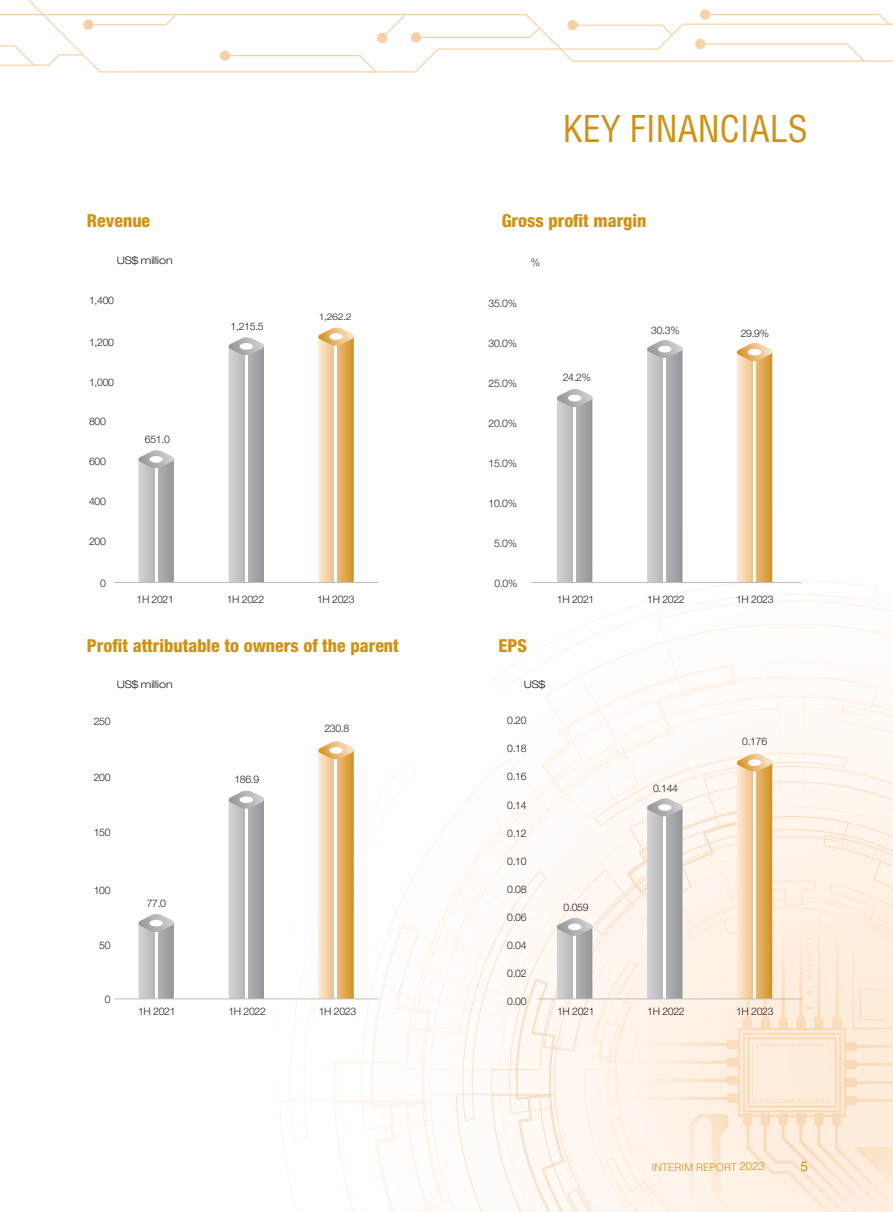
<style>
.page{position:relative;width:893px;height:1212px;background:#fff}
.page>*{position:absolute;margin:0;border:0;box-sizing:border-box;transform-origin:0 0}
.t1{font:condensed 36px "Helvetica LT Std";color:#d09114}
.t2{font:800 condensed 17.85px "Helvetica Neue LT Std";color:#d09114}
.t3{font:13.5px "Helvetica LT Std";color:#d09114}
.t4{font:300 10.5px "Helvetica Neue LT Std";letter-spacing:-.03em;color:#231f20}
.t5{font:300 expanded 10.5px "Helvetica Neue LT Std";color:#231f20}
.t6{font:300 10.5px "Helvetica LT Std";color:#d09114}
.t7{font:300 10.5px "M Hei HK";color:#231f20}
.t8{font:300 9.15px "Helvetica Neue LT Std";color:#231f20;scale:1.14 1}
.s1{font-size:11.25px}
</style>
<div class="page">
<img style="left:114px;top:327px;width:779px;height:885px">
<svg style="left:0;top:9px;width:893px;height:64px"></svg>
<svg style="left:318px;top:328px;width:36px;height:254px;background:#edc68f"></svg>
<svg style="left:228px;top:337px;width:37px;height:245px;background:#bdbec1"></svg>
<svg style="left:138px;top:450px;width:37px;height:132px;background:#bebfc2"></svg>
<svg style="left:736px;top:343px;width:37px;height:239px;background:#edc68d"></svg>
<svg style="left:646px;top:340px;width:37px;height:242px;background:#bdbec1"></svg>
<svg style="left:556px;top:389px;width:37px;height:193px;background:#bdbec1"></svg>
<svg style="left:318px;top:741px;width:36px;height:257px;background:#edc68f"></svg>
<svg style="left:228px;top:791px;width:37px;height:207px;background:#bdbec1"></svg>
<svg style="left:138px;top:914px;width:37px;height:84px;background:#bfc0c3"></svg>
<svg style="left:736px;top:754px;width:37px;height:244px;background:#edc58c"></svg>
<svg style="left:646px;top:798px;width:37px;height:200px;background:#bdbec0"></svg>
<svg style="left:556px;top:918px;width:37px;height:80px;background:#bfbfc1"></svg>
<hr style="left:114px;top:582px;width:264px;height:1px;background:#bcbdc0">
<hr style="left:531px;top:582px;width:270px;height:1px;background:#bcbdc0">
<hr style="left:114px;top:998px;width:264px;height:1px;background:#bcbdc0">
<hr style="left:538px;top:998px;width:264px;height:1px;background:#bcbdc0">
<h1 class="t1" style="left:563px;top:107px;width:247px">KEY FINANCIALS</h1>
<h2 class="t2" style="left:87px;top:210px;width:65px">Revenue</h2>
<h2 class="t2" style="left:502px;top:210px;width:146px">Gross profit margin</h2>
<p class="t5" style="left:117px;top:253px;width:57px">US$ million</p>
<p class="t7" style="left:531px;top:257px;width:11px">%</p>
<p class="t4" style="left:89px;top:294px;width:26px">1,400</p>
<p class="t4" style="left:89px;top:336px;width:26px">1,200</p>
<p class="t4" style="left:89px;top:376px;width:26px">1,000</p>
<p class="t4" style="left:89px;top:415px;width:18px">800</p>
<p class="t4" style="left:89px;top:455px;width:18px">600</p>
<p class="t4" style="left:89px;top:495px;width:18px">400</p>
<p class="t4" style="left:89px;top:535px;width:18px">200</p>
<p class="t4" style="left:100px;top:577px;width:7px">0</p>
<p class="t4" style="left:145px;top:433px;width:26px">651.0</p>
<p class="t4" style="left:231px;top:320px;width:35px">1,215.5</p>
<p class="t8" style="left:319px;top:311px;width:30px">1,262.2</p>
<p class="t4" style="left:489px;top:296px;width:30px">35.0%</p>
<p class="t4" style="left:489px;top:336px;width:30px">30.0%</p>
<p class="t4" style="left:489px;top:376px;width:30px">25.0%</p>
<p class="t4" style="left:489px;top:416px;width:30px">20.0%</p>
<p class="t4" style="left:489px;top:456px;width:30px">15.0%</p>
<p class="t4" style="left:489px;top:496px;width:30px">10.0%</p>
<p class="t4" style="left:494px;top:536px;width:24px">5.0%</p>
<p class="t4" style="left:494px;top:577px;width:24px">0.0%</p>
<p class="t4" style="left:563px;top:371px;width:30px">24.2%</p>
<p class="t4" style="left:651px;top:324px;width:30px">30.3%</p>
<p class="t4" style="left:741px;top:327px;width:30px">29.9%</p>
<p class="t4" style="left:137px;top:593px;width:39px">1H 2021</p>
<p class="t4" style="left:227px;top:593px;width:39px">1H 2022</p>
<p class="t4" style="left:317px;top:593px;width:39px">1H 2023</p>
<p class="t4" style="left:557px;top:593px;width:39px">1H 2021</p>
<p class="t4" style="left:647px;top:593px;width:39px">1H 2022</p>
<p class="t4" style="left:736px;top:593px;width:39px">1H 2023</p>
<h2 class="t2" style="left:87px;top:635px;width:313px">Profit attributable to owners of the parent</h2>
<h2 class="t2" style="left:499px;top:635px;width:30px">EPS</h2>
<p class="t5" style="left:117px;top:678px;width:57px">US$ million</p>
<p class="t5" style="left:524px;top:678px;width:23px">US$</p>
<p class="t4" style="left:94px;top:715px;width:18px">250</p>
<p class="t4" style="left:324px;top:721px;width:26px">230.8</p>
<p class="t4" style="left:507px;top:714px;width:21px">0.20</p>
<p class="t4" style="left:507px;top:742px;width:21px">0.18</p>
<p class="t4" style="left:742px;top:734px;width:26px">0.176</p>
<p class="t4" style="left:94px;top:771px;width:18px">200</p>
<p class="t4" style="left:234px;top:773px;width:26px">186.9</p>
<p class="t4" style="left:507px;top:770px;width:21px">0.16</p>
<p class="t4" style="left:653px;top:782px;width:26px">0.144</p>
<p class="t4" style="left:507px;top:798px;width:21px">0.14</p>
<p class="t4" style="left:94px;top:826px;width:18px">150</p>
<p class="t4" style="left:507px;top:826px;width:21px">0.12</p>
<p class="t4" style="left:507px;top:855px;width:21px">0.10</p>
<p class="t4" style="left:94px;top:883px;width:18px">100</p>
<p class="t4" style="left:507px;top:883px;width:21px">0.08</p>
<p class="t4" style="left:147px;top:897px;width:21px">77.0</p>
<p class="t4" style="left:564px;top:900px;width:26px">0.059</p>
<p class="t4" style="left:507px;top:911px;width:21px">0.06</p>
<p class="t4" style="left:99px;top:939px;width:13px">50</p>
<p class="t4" style="left:507px;top:939px;width:21px">0.04</p>
<p class="t4" style="left:507px;top:967px;width:21px">0.02</p>
<p class="t4" style="left:105px;top:992px;width:7px">0</p>
<p class="t4" style="left:507px;top:995px;width:21px">0.00</p>
<p class="t4" style="left:138px;top:1005px;width:39px">1H 2021</p>
<p class="t4" style="left:228px;top:1005px;width:39px">1H 2022</p>
<p class="t4" style="left:319px;top:1005px;width:39px">1H 2023</p>
<p class="t4" style="left:557px;top:1005px;width:39px">1H 2021</p>
<p class="t4" style="left:647px;top:1005px;width:39px">1H 2022</p>
<p class="t4" style="left:736px;top:1005px;width:39px">1H 2023</p>
<p class="t6" style="left:652px;top:1160px;width:114px">INTERIM REPORT <span class="s1">2023</span></p>
<p class="t3" style="left:800px;top:1159px;width:9px">5</p>
</div>
